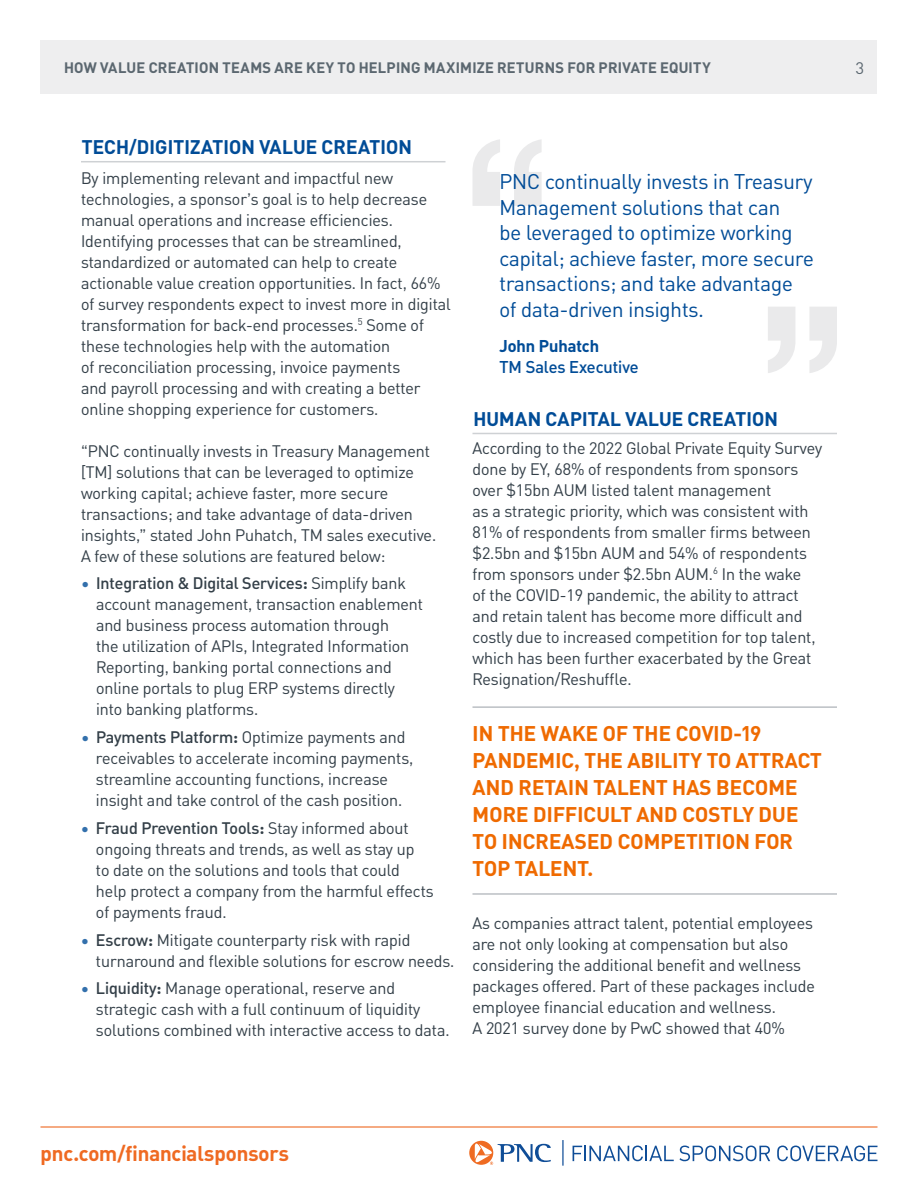
<style>
.page{position:relative;width:918px;height:1188px;background:#fff}
.page>*{position:absolute;margin:0;border:0;box-sizing:border-box;transform-origin:0 0}
.t1{font:21px/25.5px "PNC Brand";color:#004c97}
.t2{font:700 21px/27px "PNC Brand";letter-spacing:.01em;color:#ef6a00}
.t3{font:700 21px "PNC Brand";color:#ef6a22}
.t4{font:700 19.5px "PNC Brand";letter-spacing:.01em;color:#004c97}
.t5{font:500 16.95px/21.5px "PNC Brand";color:#004c97}
.t6{font:16.5px/21px "PNC Brand";color:#333f48}
.t7{font:16.5px "PNC Brand";color:#5b6770}
.t8{font:700 15px "PNC Brand";letter-spacing:.02em;color:#5b6770}
.s1{color:#3370ac}
.s2{font-weight:500}
.s3{font-weight:700}
</style>
<div class="page">
<div style="left:40px;top:40px;width:837px;height:54px;background:#eeeeef"></div>
<hr style="left:40px;top:1126px;width:838px;height:2px;background:#ef6a22">
<hr style="left:472px;top:433px;width:365px;height:1px;background:#ced1d4">
<hr style="left:472px;top:706px;width:365px;height:2px;background:#bbbfc4">
<hr style="left:472px;top:893px;width:365px;height:2px;background:#bbbfc4">
<hr style="left:81px;top:161px;width:365px;height:1px;background:#ced1d4">
<svg style="left:472px;top:139px;width:70px;height:67px"></svg>
<svg style="left:768px;top:307px;width:69px;height:66px"></svg>
<svg style="left:469px;top:1141px;width:82px;height:24px"></svg>
<hr style="left:562px;top:1140px;width:2px;height:26px;background:#0f4d97">
<svg style="left:573px;top:1146px;width:197px;height:15px"></svg>
<svg style="left:777px;top:1146px;width:100px;height:15px"></svg>
<p class="t8" style="left:64px;top:58px;width:648px">HOW VALUE CREATION TEAMS ARE KEY TO HELPING MAXIMIZE RETURNS FOR PRIVATE EQUITY</p>
<p class="t7" style="left:856px;top:58px;width:10px">3</p>
<h2 class="t4" style="left:82px;top:134px;width:332px">TECH/DIGITIZATION VALUE CREATION</h2>
<p class="t6" style="left:81px;top:167px;width:371px">By implementing relevant and impactful new technologies, a sponsor’s goal is to help decrease manual operations and increase efficiencies.<br>Identifying processes that can be streamlined, standardized or automated can help to create actionable value creation opportunities. In fact, 66% of survey respondents expect to invest more in digital transformation for back-end processes.<sup>5</sup> Some of these technologies help with the automation<br>of reconciliation processing, invoice payments<br>and payroll processing and with creating a better online shopping experience for customers.</p>
<p class="t6" style="left:81px;top:440px;width:357px">“PNC continually invests in Treasury Management [TM] solutions that can be leveraged to optimize working capital; achieve faster, more secure transactions; and take advantage of data-driven insights,” stated John Puhatch, TM sales executive.<br>A few of these solutions are featured below:</p>
<p class="t6" style="left:96px;top:572px;width:329px;text-indent:-15px"><span class="s1">•</span> <span class="s2">Integration &amp; Digital Services</span><span class="s3">:</span> Simplify bank account management, transaction enablement and business process automation through<br>the utilization of APIs, Integrated Information Reporting, banking portal connections and online portals to plug ERP systems directly into banking platforms.</p>
<p class="t6" style="left:96px;top:726px;width:319px;text-indent:-15px"><span class="s1">•</span> <span class="s2">Payments Platform</span><span class="s3">:</span> Optimize payments and receivables to accelerate incoming payments, streamline accounting functions, increase insight and take control of the cash position.</p>
<p class="t6" style="left:96px;top:817px;width:339px;text-indent:-15px"><span class="s1">•</span> <span class="s2">Fraud Prevention Tools</span><span class="s3">:</span> Stay informed about ongoing threats and trends, as well as stay up<br>to date on the solutions and tools that could help protect a company from the harmful effects of payments fraud.</p>
<p class="t6" style="left:96px;top:929px;width:360px;text-indent:-15px"><span class="s1">•</span> <span class="s2">Escrow</span><span class="s3">:</span> Mitigate counterparty risk with rapid turnaround and flexible solutions for escrow needs.</p>
<p class="t6" style="left:96px;top:977px;width:355px;text-indent:-15px"><span class="s1">•</span> <span class="s2">Liquidity</span><span class="s3">:</span> Manage operational, reserve and strategic cash with a full continuum of liquidity solutions combined with interactive access to data.</p>
<p class="t1" style="left:500px;top:169px;width:316px">PNC continually invests in Treasury Management solutions that can<br>be leveraged to optimize working capital; achieve faster, more secure transactions; and take advantage of data-driven insights.</p>
<p class="t5" style="left:500px;top:334px;width:141px"><span class="s3">John Puhatch<br></span>TM Sales Executive</p>
<h2 class="t4" style="left:473px;top:406px;width:306px">HUMAN CAPITAL VALUE CREATION</h2>
<p class="t6" style="left:473px;top:437px;width:351px">According to the 2022 Global Private Equity Survey done by EY, 68% of respondents from sponsors over $15bn AUM listed talent management<br>as a strategic priority, which was consistent with 81% of respondents from smaller firms between $2.5bn and $15bn AUM and 54% of respondents from sponsors under $2.5bn AUM.<sup>6</sup> In the wake<br>of the COVID-19 pandemic, the ability to attract and retain talent has become more difficult and costly due to increased competition for top talent, which has been further exacerbated by the Great Resignation/Reshuffle.</p>
<p class="t2" style="left:473px;top:719px;width:351px">IN THE WAKE OF THE COVID-19<br>PANDEMIC, THE ABILITY TO ATTRACT<br>AND RETAIN TALENT HAS BECOME<br>MORE DIFFICULT AND COSTLY DUE<br>TO INCREASED COMPETITION FOR<br>TOP TALENT.</p>
<p class="t6" style="left:472px;top:912px;width:344px">As companies attract talent, potential employees are not only looking at compensation but also considering the additional benefit and wellness packages offered. Part of these packages include employee financial education and wellness.<br>A 2021 survey done by PwC showed that 40%</p>
<p class="t3" style="left:40px;top:1139px;width:250px">pnc.com/financialsponsors</p>
</div>
